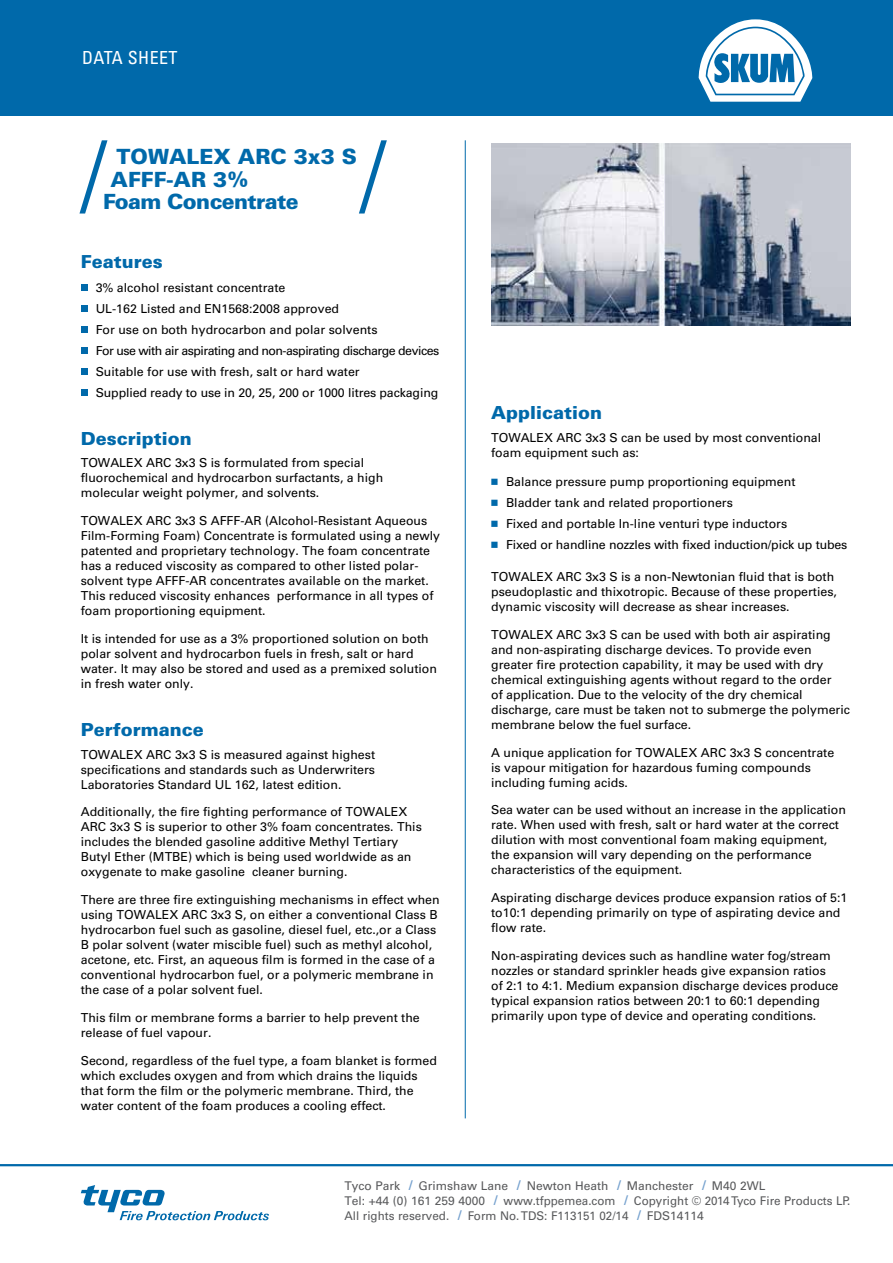
<style>
.page{position:relative;width:893px;height:1263px;background:#fff}
.page>*{position:absolute;margin:0;border:0;box-sizing:border-box;transform-origin:0 0}
.t1{font:900 21px "Univers LT Std";color:#0069aa}
.t2{font:900 21px "Univers LT Std";letter-spacing:-.03em;color:#0069aa}
.t3{font:900 18px "Univers LT Std";color:#0069aa}
.t4{font:condensed 18px "Univers LT Std";letter-spacing:.025em;color:#fff}
.t5{font:12.3px/15px "Univers LT Std";color:#000}
.t6{font:12px/15px "Univers LT Std";color:#58595b}
.s1{font-family:"Universal Newswith Comm Pi";color:#0069aa}
.s2{font-style:italic;font-size:13.5px;color:#75a1ce}
</style>
<div class="page">
<div style="left:0;top:0;width:893px;height:115px;background:#0069aa"></div>
<div style="left:81px;top:284px;width:7px;height:7px;background:#0069aa"></div>
<div style="left:81px;top:305px;width:7px;height:7px;background:#0069aa"></div>
<div style="left:81px;top:326px;width:7px;height:7px;background:#0069aa"></div>
<div style="left:81px;top:347px;width:7px;height:7px;background:#0069aa"></div>
<div style="left:81px;top:368px;width:7px;height:7px;background:#0069aa"></div>
<div style="left:81px;top:389px;width:7px;height:7px;background:#0069aa"></div>
<hr style="left:0;top:1164px;width:893px;height:2px;background:#0069aa">
<svg style="left:81px;top:1185px;width:188px;height:35px"></svg>
<hr style="left:465px;top:140px;width:1px;height:978px;background:#0069aa">
<img style="left:492px;top:143px;width:358px;height:183px">
<svg style="left:698px;top:19px;width:114px;height:83px"></svg>
<svg style="left:79px;top:140px;width:28px;height:74px"></svg>
<svg style="left:359px;top:140px;width:28px;height:74px"></svg>
<h2 class="t4" style="left:82px;top:46px;width:97px">DATA SHEET</h2>
<h1 class="t1" style="left:117px;top:144px;width:242px">TOWALEX ARC 3x3 S</h1>
<h1 class="t1" style="left:111px;top:166px;width:139px">AFFF-AR 3%</h1>
<h1 class="t2" style="left:103px;top:189px;width:197px">Foam Concentrate</h1>
<h2 class="t3" style="left:81px;top:250px;width:83px">Features</h2>
<p class="t5" style="left:96px;top:277px;width:345px;line-height:21px">3% alcohol resistant concentrate<br>UL-162 Listed and EN1568:2008 approved<br>For use on both hydrocarbon and polar solvents<br>For use with air aspirating and non-aspirating discharge devices Suitable for use with fresh, salt or hard water<br>Supplied ready to use in 20, 25, 200 or 1000 litres packaging</p>
<h2 class="t3" style="left:81px;top:427px;width:112px">Description</h2>
<p class="t5" style="left:81px;top:455px;width:304px">TOWALEX ARC 3x3 S is formulated from special fluorochemical and hydrocarbon surfactants, a high molecular weight polymer, and solvents.</p>
<p class="t5" style="left:81px;top:513px;width:361px">TOWALEX ARC 3x3 S AFFF-AR (Alcohol-Resistant Aqueous Film-Forming Foam) Concentrate is formulated using a newly patented and proprietary technology. The foam concentrate has a reduced viscosity as compared to other listed polar&shy;solvent type AFFF-AR concentrates available on the market.<br>This reduced viscosity enhances performance in all types of foam proportioning equipment.</p>
<p class="t5" style="left:81px;top:631px;width:358px">It is intended for use as a 3% proportioned solution on both polar solvent and hydrocarbon fuels in fresh, salt or hard water. It may also be stored and used as a premixed solution in fresh water only.</p>
<h2 class="t3" style="left:81px;top:718px;width:124px">Performance</h2>
<p class="t5" style="left:81px;top:747px;width:296px;text-align:justify">TOWALEX ARC 3x3 S is measured against highest specifications and standards such as Underwriters Laboratories Standard UL 162, latest edition.</p>
<p class="t5" style="left:81px;top:804px;width:343px">Additionally, the fire fighting performance of TOWALEX ARC 3x3 S is superior to other 3% foam concentrates. This includes the blended gasoline additive Methyl Tertiary Butyl Ether (MTBE) which is being used worldwide as an oxygenate to make gasoline cleaner burning.</p>
<p class="t5" style="left:81px;top:892px;width:360px">There are three fire extinguishing mechanisms in effect when using TOWALEX ARC 3x3 S, on either a conventional Class B hydrocarbon fuel such as gasoline, diesel fuel, etc.,or a Class B polar solvent (water miscible fuel) such as methyl alcohol, acetone, etc. First, an aqueous film is formed in the case of a conventional hydrocarbon fuel, or a polymeric membrane in the case of a polar solvent fuel.</p>
<p class="t5" style="left:81px;top:1010px;width:340px">This film or membrane forms a barrier to help prevent the release of fuel vapour.</p>
<p class="t5" style="left:81px;top:1053px;width:358px">Second, regardless of the fuel type, a foam blanket is formed which excludes oxygen and from which drains the liquids that form the film or the polymeric membrane. Third, the water content of the foam produces a cooling effect.</p>
<h2 class="t3" style="left:491px;top:401px;width:112px">Application</h2>
<p class="t5" style="left:491px;top:430px;width:332px">TOWALEX ARC 3x3 S can be used by most conventional foam equipment such as:</p>
<p class="t5" style="left:491px;top:471px;width:358px;line-height:21px"><span class="s1">n</span> Balance pressure pump proportioning equipment<br><span class="s1">n</span> Bladder tank and related proportioners<br><span class="s1">n</span> Fixed and portable In-line venturi type inductors<br><span class="s1">n</span> Fixed or handline nozzles with fixed induction/pick up tubes</p>
<p class="t5" style="left:491px;top:569px;width:347px">TOWALEX ARC 3x3 S is a non-Newtonian fluid that is both pseudoplastic and thixotropic. Because of these properties, dynamic viscosity will decrease as shear increases.</p>
<p class="t5" style="left:491px;top:627px;width:360px">TOWALEX ARC 3x3 S can be used with both air aspirating and non-aspirating discharge devices. To provide even greater fire protection capability, it may be used with dry chemical extinguishing agents without regard to the order<br>of application. Due to the velocity of the dry chemical discharge, care must be taken not to submerge the polymeric membrane below the fuel surface.</p>
<p class="t5" style="left:491px;top:745px;width:345px">A unique application for TOWALEX ARC 3x3 S concentrate is vapour mitigation for hazardous fuming compounds including fuming acids.</p>
<p class="t5" style="left:491px;top:802px;width:356px">Sea water can be used without an increase in the application rate. When used with fresh, salt or hard water at the correct dilution with most conventional foam making equipment, the expansion will vary depending on the performance characteristics of the equipment.</p>
<p class="t5" style="left:491px;top:890px;width:358px">Aspirating discharge devices produce expansion ratios of 5:1 to10:1 depending primarily on type of aspirating device and flow rate.</p>
<p class="t5" style="left:491px;top:948px;width:349px">Non-aspirating devices such as handline water fog/stream nozzles or standard sprinkler heads give expansion ratios of 2:1 to 4:1. Medium expansion discharge devices produce typical expansion ratios between 20:1 to 60:1 depending primarily upon type of device and operating conditions.</p>
<p class="t6" style="left:344px;top:1178px;width:507px">Tyco Park <span class="s2">l</span> Grimshaw Lane <span class="s2">l</span> Newton Heath <span class="s2">l</span> Manchester <span class="s2">l</span> M40 2WL<br>Tel: +44 (0) 161 259 4000 <span class="s2">l</span> www.tfppemea.com <span class="s2">l</span> Copyright © 2014 Tyco Fire Products LP.<br>All rights reserved. <span class="s2">l</span> Form No. TDS: F113151 02/14 <span class="s2">l</span> FDS14114</p>
</div>
